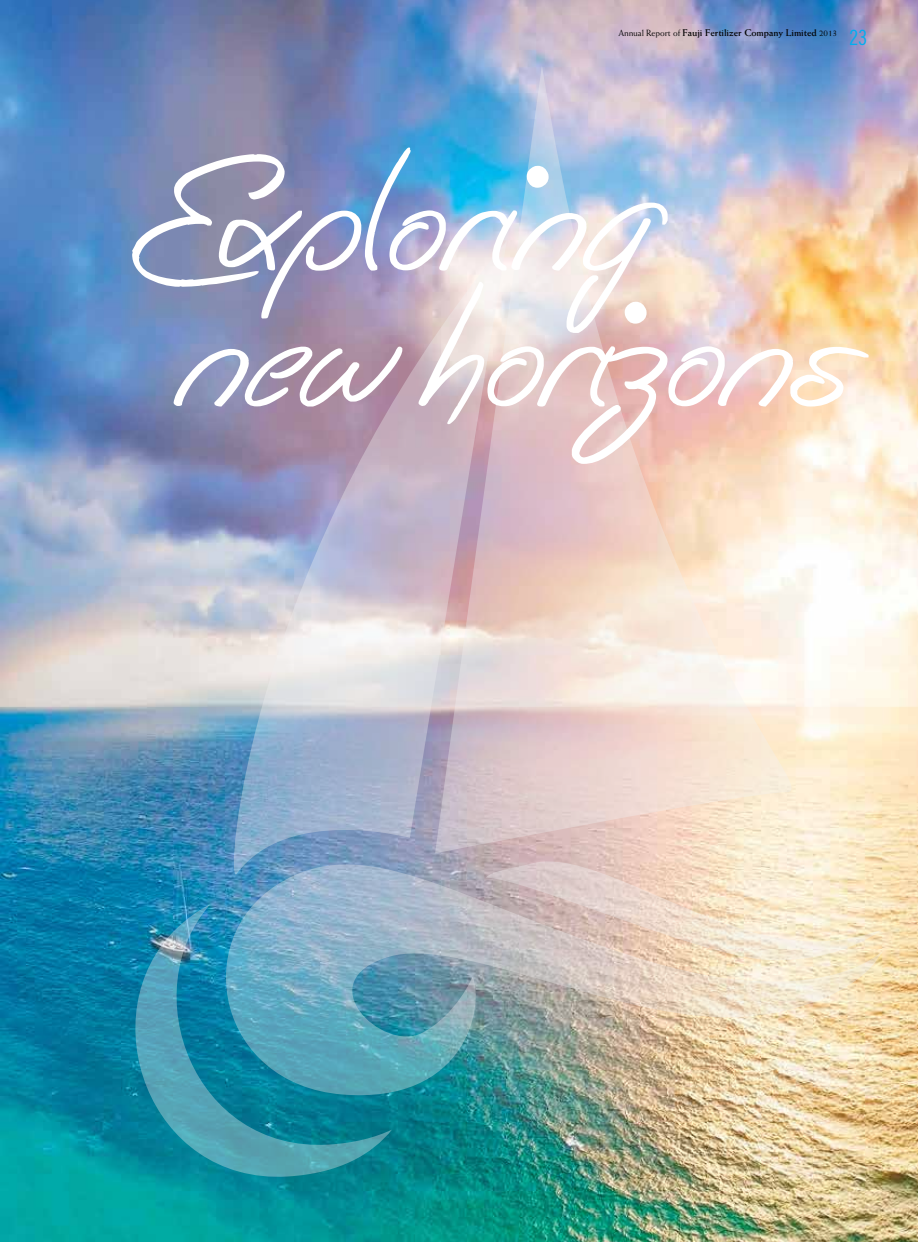
<style>
.page{position:relative;width:918px;height:1242px;background:#fff}
.page>*{position:absolute;margin:0;border:0;box-sizing:border-box;transform-origin:0 0}
.t1{font:123px/135.9px "Easy Rider";color:#fff}
.t2{font:21px "Trade Gothic Cond Eighteen";color:#00aeef}
.t3{font:700 9.75px "Weiss";color:#000}
.s1{font-weight:400;font-size:9px}
</style>
<div class="page">
<img style="left:1px;top:0;width:917px;height:1242px">
<img style="left:189px;top:829px;width:694px;height:276px">
<svg style="left:486px;top:847px;width:396px;height:116px;background:#e8d6c4"></svg>
<svg style="left:134px;top:904px;width:258px;height:274px;background:#4098b1"></svg>
<img style="left:435px;top:65px;width:392px;height:788px">
<img style="left:223px;top:241px;width:284px;height:651px">
<p class="t3" style="left:618px;top:27px;width:220px"><span class="s1">Annual Report of</span> Fauji Fertilizer Company Limited <span class="s1">2013</span></p>
<h2 class="t2" style="left:849px;top:25px;width:20px">23</h2>
<h1 class="t1" style="left:186px;top:166px;width:678px;text-indent:-52px">Exploring new horizons</h1>
</div>
